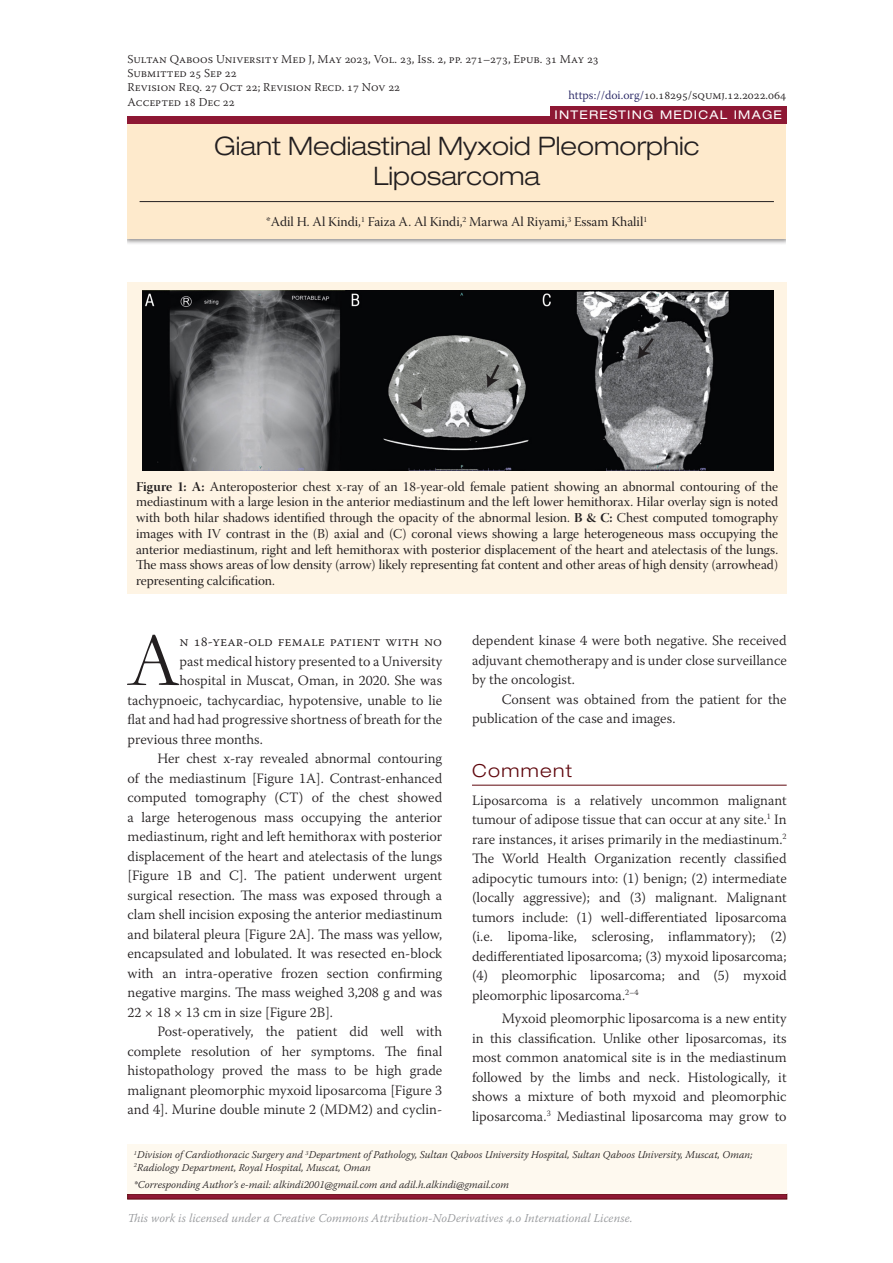
<style>
.page{position:relative;width:893px;height:1263px;background:#fff}
.page>*{position:absolute;margin:0;border:0;box-sizing:border-box;transform-origin:0 0}
.Text_Para_1_Drop{font:76.8px "Garamond";color:#231f20}
.Manuscript_Title_Und{font:300 expanded 25.5px/30px "Helvetica Neue LT Pro";color:#231f20;text-align:center}
.Heading1{font:300 expanded 18px "Helvetica Neue LT Pro";letter-spacing:.075em;color:#60080e}
.Text_Para_2{font:300 14.25px/19.5px "Warnock Pro";color:#231f20;text-align:justify}
.Text_Para_1{font:300 14.25px/19.5px "Warnock Pro";color:#231f20;text-align:justify}
.Text_Para_1_Drop-2{font:300 14.25px "Warnock Pro";color:#231f20}
.Figures{font:13.5px/15.8px "Warnock Pro Subh";color:#231f20;text-align:justify}
.Manuscript_Authors{font:13.5px "Warnock Pro Subh";color:#231f20}
.Top_Grey_Box_Header{font:300 12px "Warnock Pro";color:#231f20}
.Coverpage_Smallprint{font:italic 300 12px "Warnock Pro";letter-spacing:.01em;color:#939598}
.Field{font:expanded 12px "Helvetica Neue LT Pro";letter-spacing:.1em;color:#fff}
.Author_Address{font:italic 300 10.5px/12.6px "Warnock Pro";color:#231f20}
.s1{color:#201e5e}
.s2{font-family:"Warnock Pro Bold Disp"}
</style>
<div class="page">
<svg style="left:128px;top:1194px;width:659px;height:5px;background:#84162d"></svg>
<div style="left:128px;top:1144px;width:659px;height:50px;background:#fef9ef"></div>
<div style="left:122px;top:121px;width:669px;height:125px;background:#231f20;opacity:.5"></div>
<div style="left:127px;top:124px;width:660px;height:115px;background:#feeacc"></div>
<hr style="left:140px;top:201px;width:634px;height:1px;background:#231f20">
<div style="left:112px;top:118px;width:15px;height:207px;background:#fff"></div>
<div style="left:786px;top:124px;width:15px;height:201px;background:#fff"></div>
<hr style="left:472px;top:785px;width:315px;height:1px;background:#60080e">
<div style="left:127px;top:116px;width:659px;height:8px;background:#8e1834"></div>
<div style="left:550px;top:106px;width:236px;height:17px;background:#8e1834"></div>
<div style="left:128px;top:282px;width:659px;height:312px;background:#fef4e4"></div>
<img style="left:142px;top:291px;width:631px;height:180px">
<p class="Top_Grey_Box_Header" style="left:128px;top:51px;width:473px">Sultan Qaboos University Med J, May 2023, Vol. 23, Iss. 2, pp. 271–273, Epub. 31 May 23</p>
<p class="Top_Grey_Box_Header" style="left:128px;top:66px;width:111px">Submitted 25 Sep 22</p>
<p class="Top_Grey_Box_Header" style="left:128px;top:80px;width:274px">Revision Req. 27 Oct 22; Revision Recd. 17 Nov 22</p>
<p class="Top_Grey_Box_Header" style="left:128px;top:95px;width:109px">Accepted 18 Dec 22</p>
<p class="Top_Grey_Box_Header" style="left:568px;top:88px;width:219px"><span class="s1">https://doi.org/</span>10.18295/squmj.12.2022.064</p>
<p class="Field" style="left:555px;top:108px;width:229px">INTERESTING MEDICAL IMAGE</p>
<p class="Manuscript_Title_Und" style="left:214px;top:130px;width:487px">Giant Mediastinal Myxoid Pleomorphic<br>Liposarcoma</p>
<p class="Manuscript_Authors" style="left:266px;top:214px;width:382px">*Adil H. Al Kindi,<sup>1</sup> Faiza A. Al Kindi,<sup>2</sup> Marwa Al Riyami,<sup>3</sup> Essam Khalil<sup>1</sup></p>
<p class="Figures" style="left:136px;top:480px;width:644px"><span class="s2">Figure 1: A:</span> Anteroposterior chest x-ray of an 18-year-old female patient showing an abnormal contouring of the mediastinum with a large lesion in the anterior mediastinum and the left lower hemithorax. Hilar overlay sign is noted with both hilar shadows identified through the opacity of the abnormal lesion. <span class="s2">B &amp; C:</span> Chest computed tomography images with IV contrast in the (B) axial and (C) coronal views showing a large heterogeneous mass occupying the anterior mediastinum, right and left hemithorax with posterior displacement of the heart and atelectasis of the lungs.<br>The mass shows areas of low density (arrow) likely representing fat content and other areas of high density (arrowhead) representing calcification.</p>
<p class="Text_Para_1_Drop" style="left:128px;top:609px;width:53px">A</p>
<p class="Text_Para_1_Drop-2" style="left:180px;top:633px;width:264px">n 18-year-old female patient with no</p>
<p class="Text_Para_1_Drop-2" style="left:180px;top:652px;width:264px">past medical history presented to a University</p>
<p class="Text_Para_1_Drop-2" style="left:180px;top:672px;width:264px">hospital in Muscat, Oman, in 2020. She was</p>
<p class="Text_Para_1_Drop-2" style="left:128px;top:691px;width:316px">tachypnoeic, tachycardiac, hypotensive, unable to lie</p>
<p class="Text_Para_1_Drop-2" style="left:128px;top:711px;width:316px">flat and had had progressive shortness of breath for the</p>
<p class="Text_Para_1_Drop-2" style="left:128px;top:730px;width:137px">previous three months.</p>
<p class="Text_Para_2" style="left:128px;top:748px;width:316px;text-indent:30px">Her chest x-ray revealed abnormal contouring of the mediastinum [Figure 1A]. Contrast-enhanced computed tomography (CT) of the chest showed a large heterogenous mass occupying the anterior mediastinum, right and left hemithorax with posterior displacement of the heart and atelectasis of the lungs [Figure 1B and C]. The patient underwent urgent surgical resection. The mass was exposed through a clam shell incision exposing the anterior mediastinum and bilateral pleura [Figure 2A]. The mass was yellow, encapsulated and lobulated. It was resected en-block with an intra-operative frozen section confirming negative margins. The mass weighed 3,208 g and was 22 × 18 × 13 cm in size [Figure 2B].</p>
<p class="Text_Para_2" style="left:128px;top:1021px;width:316px;text-indent:30px">Post-operatively, the patient did well with complete resolution of her symptoms. The final histopathology proved the mass to be high grade malignant pleomorphic myxoid liposarcoma [Figure 3 and 4]. Murine double minute 2 (MDM2) and cyclin-</p>
<p class="Text_Para_2" style="left:472px;top:630px;width:316px">dependent kinase 4 were both negative. She received adjuvant chemotherapy and is under close surveillance by the oncologist.</p>
<p class="Text_Para_2" style="left:472px;top:689px;width:316px;text-indent:30px">Consent was obtained from the patient for the publication of the case and images.</p>
<p class="Heading1" style="left:472px;top:759px;width:102px">Comment</p>
<p class="Text_Para_1" style="left:472px;top:790px;width:316px">Liposarcoma is a relatively uncommon malignant tumour of adipose tissue that can occur at any site.<sup>1</sup> In rare instances, it arises primarily in the mediastinum.<sup>2<br></sup>The World Health Organization recently classified adipocytic tumours into: (1) benign; (2) intermediate (locally aggressive); and (3) malignant. Malignant tumors include: (1) well-differentiated liposarcoma (i.e. lipoma-like, sclerosing, inflammatory); (2) dedifferentiated liposarcoma; (3) myxoid liposarcoma; (4) pleomorphic liposarcoma; and (5) myxoid pleomorphic liposarcoma.<sup>2–4</sup></p>
<p class="Text_Para_2" style="left:472px;top:1009px;width:316px;text-indent:30px">Myxoid pleomorphic liposarcoma is a new entity in this classification. Unlike other liposarcomas, its most common anatomical site is in the mediastinum followed by the limbs and neck. Histologically, it shows a mixture of both myxoid and pleomorphic liposarcoma.<sup>3</sup> Mediastinal liposarcoma may grow to</p>
<p class="Author_Address" style="left:134px;top:1148px;width:620px"><sup>1</sup>Division of Cardiothoracic Surgery and <sup>3</sup>Department of Pathology, Sultan Qaboos University Hospital, Sultan Qaboos University, Muscat, Oman;<br><sup>2</sup>Radiology Department, Royal Hospital, Muscat, Oman</p>
<p class="Author_Address" style="left:134px;top:1178px;width:376px">*Corresponding Author’s e-mail: alkindi2001@gmail.com and adil.h.alkindi@gmail.com</p>
<p class="Coverpage_Smallprint" style="left:128px;top:1211px;width:506px">This work is licensed under a Creative Commons Attribution-NoDerivatives 4.0 International License.</p>
</div>
